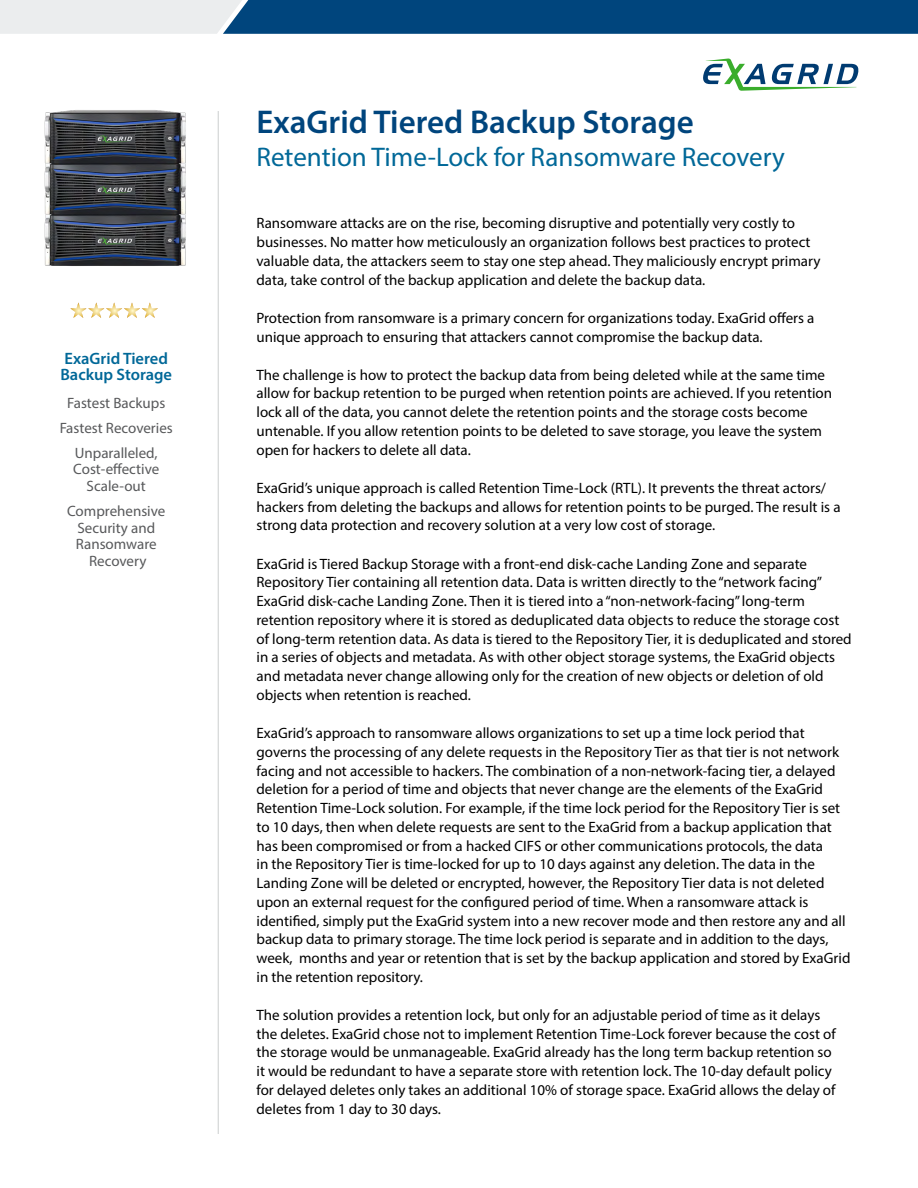
<style>
.page{position:relative;width:918px;height:1188px;background:#fff}
.page>*{position:absolute;margin:0;border:0;box-sizing:border-box;transform-origin:0 0}
.t1{font:600 33px "Myriad Pro";color:#00457d}
.t2{font:27px "Myriad Pro";color:#006898}
.t3{font:600 16.5px/16.5px "Myriad Pro";color:#006898}
.t4{font:15px/18.8px "Myriad Pro";color:#000}
.t5{font:15px/16.5px "Myriad Pro";color:#58595b;text-align:center}
</style>
<div class="page">
<svg style="left:0;top:0;width:918px;height:34px;background:#3d719a"></svg>
<hr style="left:218px;top:111px;width:1px;height:1023px;background:#d1d3d4">
<svg style="left:703px;top:58px;width:156px;height:33px"></svg>
<img style="left:44px;top:110px;width:142px;height:156px">
<svg style="left:70px;top:302px;width:88px;height:16px"></svg>
<p class="t3" style="left:60px;top:350px;width:113px">ExaGrid Tiered<br>Backup Storage</p>
<p class="t5" style="left:60px;top:390px;width:115px;line-height:25.2px">Fastest Backups<br>Fastest Recoveries<br>Unparalleled,</p>
<p class="t5" style="left:73px;top:461px;width:88px">Cost-effective<br>Scale-out</p>
<p class="t5" style="left:67px;top:503px;width:100px">Comprehensive<br>Security and<br>Ransomware<br>Recovery</p>
<h1 class="t1" style="left:256px;top:101px;width:439px">ExaGrid Tiered Backup Storage</h1>
<h2 class="t2" style="left:256px;top:140px;width:530px">Retention Time-Lock for Ransomware Recovery</h2>
<p class="t4" style="left:256px;top:214px;width:566px">Ransomware attacks are on the rise, becoming disruptive and potentially very costly to businesses. No matter how meticulously an organization follows best practices to protect valuable data, the attackers seem to stay one step ahead. They maliciously encrypt primary data, take control of the backup application and delete the backup data.</p>
<p class="t4" style="left:256px;top:308px;width:560px">Protection from ransomware is a primary concern for organizations today. ExaGrid offers a unique approach to ensuring that attackers cannot compromise the backup data.</p>
<p class="t4" style="left:256px;top:365px;width:577px">The challenge is how to protect the backup data from being deleted while at the same time allow for backup retention to be purged when retention points are achieved. If you retention lock all of the data, you cannot delete the retention points and the storage costs become untenable. If you allow retention points to be deleted to save storage, you leave the system open for hackers to delete all data.</p>
<p class="t4" style="left:256px;top:478px;width:586px">ExaGrid’s unique approach is called Retention Time-Lock (RTL). It prevents the threat actors/ hackers from deleting the backups and allows for retention points to be purged. The result is a strong data protection and recovery solution at a very low cost of storage.</p>
<p class="t4" style="left:256px;top:554px;width:597px">ExaGrid is Tiered Backup Storage with a front-end disk-cache Landing Zone and separate Repository Tier containing all retention data. Data is written directly to the “network facing” ExaGrid disk-cache Landing Zone. Then it is tiered into a “non-network-facing” long-term retention repository where it is stored as deduplicated data objects to reduce the storage cost of long-term retention data. As data is tiered to the Repository Tier, it is deduplicated and stored in a series of objects and metadata. As with other object storage systems, the ExaGrid objects and metadata never change allowing only for the creation of new objects or deletion of old objects when retention is reached.</p>
<p class="t4" style="left:256px;top:723px;width:595px">ExaGrid’s approach to ransomware allows organizations to set up a time lock period that governs the processing of any delete requests in the Repository Tier as that tier is not network facing and not accessible to hackers. The combination of a non-network-facing tier, a delayed deletion for a period of time and objects that never change are the elements of the ExaGrid Retention Time-Lock solution. For example, if the time lock period for the Repository Tier is set to 10 days, then when delete requests are sent to the ExaGrid from a backup application that has been compromised or from a hacked CIFS or other communications protocols, the data<br>in the Repository Tier is time-locked for up to 10 days against any deletion. The data in the Landing Zone will be deleted or encrypted, however, the Repository Tier data is not deleted upon an external request for the configured period of time. When a ransomware attack is identified, simply put the ExaGrid system into a new recover mode and then restore any and all backup data to primary storage. The time lock period is separate and in addition to the days, week, months and year or retention that is set by the backup application and stored by ExaGrid in the retention repository.</p>
<p class="t4" style="left:256px;top:1005px;width:581px">The solution provides a retention lock, but only for an adjustable period of time as it delays the deletes. ExaGrid chose not to implement Retention Time-Lock forever because the cost of the storage would be unmanageable. ExaGrid already has the long term backup retention so it would be redundant to have a separate store with retention lock. The 10-day default policy for delayed deletes only takes an additional 10% of storage space. ExaGrid allows the delay of deletes from 1 day to 30 days.</p>
</div>
